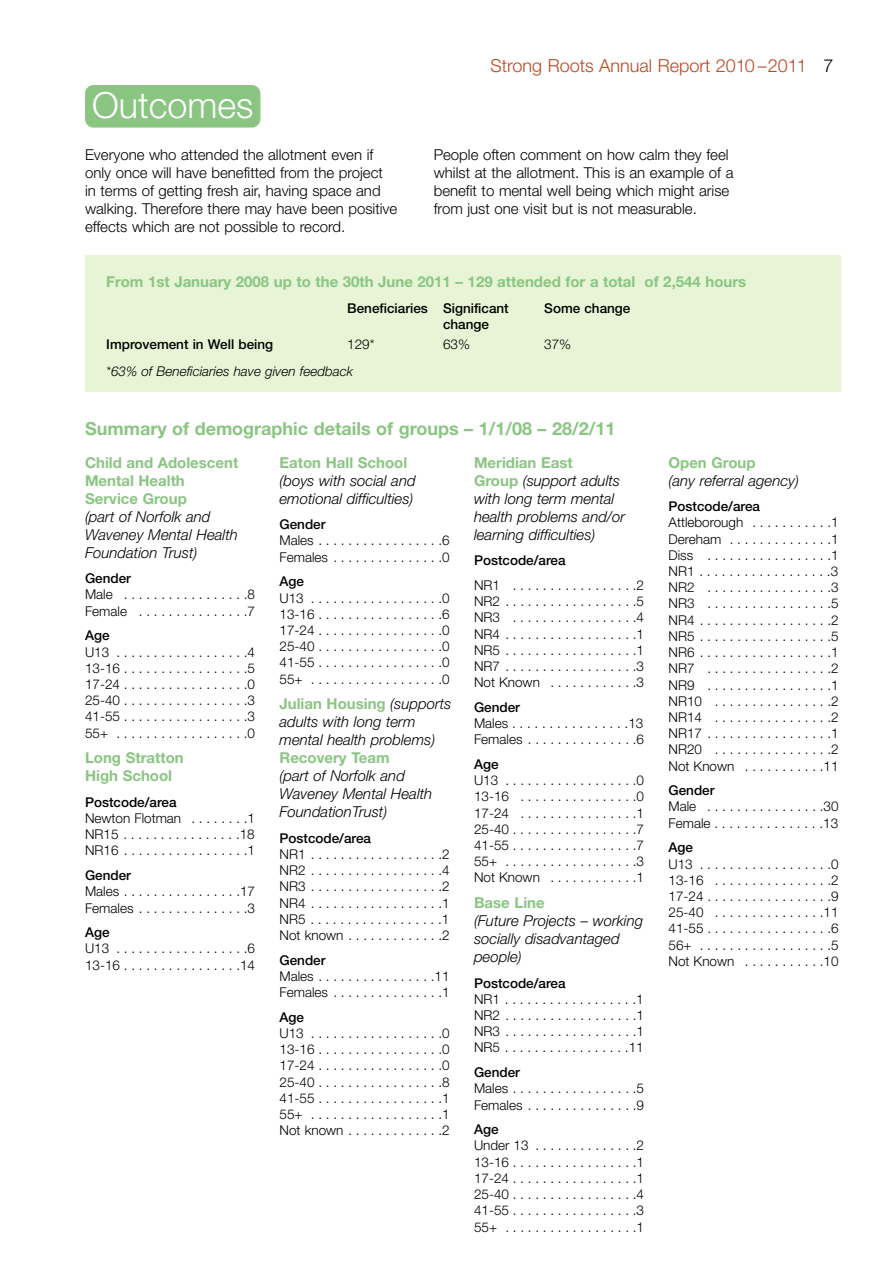
<style>
.page{position:relative;width:893px;height:1263px;background:#fff}
.page>*{position:absolute;margin:0;border:0;box-sizing:border-box;transform-origin:0 0}
.t1{font:300 36px "Helvetica Neue";color:#fff}
.t2{font:700 18px "Helvetica Neue";color:#8ac582}
.t3{font:300 18px "Helvetica Neue";color:#bc4722}
.t4{font:italic 300 15px/18px "Helvetica Neue";color:#000}
.t5{font:300 15px/18px "Helvetica Neue";color:#000}
.t6{font:700 15px/18px "Helvetica Neue";color:#8ac582}
.t7{font:300 13.5px/16.2px "Helvetica Neue";color:#000;text-align:justify}
.t8{font:500 13.5px "Helvetica Neue";color:#000}
.t9{font:italic 300 13.5px "Helvetica Neue";color:#000}
.s1{color:#000}
.s2{font-weight:700;font-style:normal;color:#8ac582}
</style>
<div class="page">
<div style="left:85px;top:256px;width:756px;height:136px;background:#e7f5d6"></div>
<div style="left:85px;top:85px;width:175px;height:43px;background:#8ac582;border-radius:9px"></div>
<h2 class="t3" style="left:490px;top:60px;width:344px">Strong Roots Annual Report 2010 –2011 <span class="s1">7</span></h2>
<h1 class="t1" style="left:92px;top:92px;width:163px">Outcomes</h1>
<p class="t5" style="left:85px;top:147px;width:314px">Everyone who attended the allotment even if only once will have benefitted from the project in terms of getting fresh air, having space and walking. Therefore there may have been positive effects which are not possible to record.</p>
<p class="t5" style="left:434px;top:147px;width:301px">People often comment on how calm they feel whilst at the allotment. This is an example of a benefit to mental well being which might arise from just one visit but is not measurable.</p>
<p class="t6" style="left:106px;top:274px;width:641px">From 1st January 2008 up to the 30th June 2011 – 129 attended for a total of 2,544 hours</p>
<p class="t8" style="left:347px;top:303px;width:163px">Beneficiaries Significant</p>
<p class="t8" style="left:544px;top:303px;width:88px">Some change</p>
<p class="t8" style="left:443px;top:319px;width:48px">change</p>
<p class="t8" style="left:106px;top:340px;width:168px">Improvement in Well being</p>
<p class="t7" style="left:347px;top:338px;width:29px">129*</p>
<p class="t7" style="left:443px;top:338px;width:29px">63%</p>
<p class="t7" style="left:544px;top:338px;width:29px">37%</p>
<p class="t9" style="left:106px;top:367px;width:248px">*63% of Beneficiaries have given feedback</p>
<h2 class="t2" style="left:85px;top:422px;width:532px">Summary of demographic details of groups – 1/1/08 – 28/2/11</h2>
<p class="t6" style="left:85px;top:455px;width:155px">Child and Adolescent<br>Mental Health<br>Service Group</p>
<p class="t4" style="left:85px;top:509px;width:154px">(part of Norfolk and<br>Waveney Mental Health<br>Foundation Trust)</p>
<p class="t8" style="left:85px;top:574px;width:48px">Gender</p>
<p class="t7" style="left:85px;top:588px;width:172px">Male . . . . . . . . . . . . . . . . .8<br>Female . . . . . . . . . . . . . . .7</p>
<p class="t8" style="left:85px;top:631px;width:26px">Age</p>
<p class="t7" style="left:85px;top:645px;width:172px">U13 . . . . . . . . . . . . . . . . . .4<br>13-16 . . . . . . . . . . . . . . . . .5<br>17-24 . . . . . . . . . . . . . . . . .0<br>25-40 . . . . . . . . . . . . . . . . .3<br>41-55 . . . . . . . . . . . . . . . . .3<br>55+ . . . . . . . . . . . . . . . . . .0</p>
<p class="t6" style="left:85px;top:750px;width:100px">Long Stratton<br>High School</p>
<p class="t8" style="left:85px;top:797px;width:93px">Postcode/area</p>
<p class="t7" style="left:85px;top:811px;width:172px">Newton Flotman . . . . . . . .1<br>NR15 . . . . . . . . . . . . . . . .18<br>NR16 . . . . . . . . . . . . . . . . .1</p>
<p class="t8" style="left:85px;top:870px;width:48px">Gender</p>
<p class="t7" style="left:85px;top:885px;width:172px">Males . . . . . . . . . . . . . . . .17<br>Females . . . . . . . . . . . . . . .3</p>
<p class="t8" style="left:85px;top:927px;width:26px">Age</p>
<p class="t7" style="left:85px;top:942px;width:172px">U13 . . . . . . . . . . . . . . . . . .6<br>13-16 . . . . . . . . . . . . . . . .14</p>
<p class="t6" style="left:280px;top:455px;width:129px">Eaton Hall School</p>
<p class="t4" style="left:280px;top:473px;width:138px">(boys with social and emotional difficulties)</p>
<p class="t8" style="left:280px;top:520px;width:48px">Gender</p>
<p class="t7" style="left:280px;top:534px;width:172px">Males . . . . . . . . . . . . . . . . .6<br>Females . . . . . . . . . . . . . . .0</p>
<p class="t8" style="left:280px;top:577px;width:26px">Age</p>
<p class="t7" style="left:280px;top:591px;width:172px">U13 . . . . . . . . . . . . . . . . . .0<br>13-16 . . . . . . . . . . . . . . . . .6<br>17-24 . . . . . . . . . . . . . . . . .0<br>25-40 . . . . . . . . . . . . . . . . .0<br>41-55 . . . . . . . . . . . . . . . . .0<br>55+ . . . . . . . . . . . . . . . . . .0</p>
<p class="t4" style="left:280px;top:696px;width:173px"><span class="s2">Julian Housing</span> (supports adults with long term mental health problems)</p>
<p class="t6" style="left:280px;top:750px;width:112px">Recovery Team</p>
<p class="t4" style="left:280px;top:768px;width:154px">(part of Norfolk and<br>Waveney Mental Health<br>FoundationTrust)</p>
<p class="t8" style="left:280px;top:833px;width:93px">Postcode/area</p>
<p class="t7" style="left:280px;top:847px;width:172px">NR1 . . . . . . . . . . . . . . . . . .2<br>NR2 . . . . . . . . . . . . . . . . . .4<br>NR3 . . . . . . . . . . . . . . . . . .2<br>NR4 . . . . . . . . . . . . . . . . . .1<br>NR5 . . . . . . . . . . . . . . . . . .1<br>Not known . . . . . . . . . . . . .2</p>
<p class="t8" style="left:280px;top:955px;width:47px">Gender</p>
<p class="t7" style="left:280px;top:969px;width:172px">Males . . . . . . . . . . . . . . . .11<br>Females . . . . . . . . . . . . . . .1</p>
<p class="t8" style="left:280px;top:1012px;width:26px">Age</p>
<p class="t7" style="left:280px;top:1026px;width:172px">U13 . . . . . . . . . . . . . . . . . .0<br>13-16 . . . . . . . . . . . . . . . . .0<br>17-24 . . . . . . . . . . . . . . . . .0<br>25-40 . . . . . . . . . . . . . . . . .8<br>41-55 . . . . . . . . . . . . . . . . .1<br>55+ . . . . . . . . . . . . . . . . . .1<br>Not known . . . . . . . . . . . . .2</p>
<p class="t4" style="left:474px;top:455px;width:153px"><span class="s2">Meridian East<br>Group</span> (support adults with long term mental health problems and/or learning difficulties)</p>
<p class="t8" style="left:474px;top:556px;width:93px">Postcode/area</p>
<p class="t7" style="left:474px;top:578px;width:172px">NR1 . . . . . . . . . . . . . . . . .2<br>NR2 . . . . . . . . . . . . . . . . . .5<br>NR3 . . . . . . . . . . . . . . . . .4<br>NR4 . . . . . . . . . . . . . . . . . .1<br>NR5 . . . . . . . . . . . . . . . . . .1<br>NR7 . . . . . . . . . . . . . . . . . .3<br>Not Known . . . . . . . . . . . .3</p>
<p class="t8" style="left:474px;top:702px;width:48px">Gender</p>
<p class="t7" style="left:474px;top:716px;width:172px">Males . . . . . . . . . . . . . . . .13<br>Females . . . . . . . . . . . . . . .6</p>
<p class="t8" style="left:474px;top:759px;width:26px">Age</p>
<p class="t7" style="left:474px;top:773px;width:172px">U13 . . . . . . . . . . . . . . . . . .0<br>13-16 . . . . . . . . . . . . . . . .0<br>17-24 . . . . . . . . . . . . . . . .1<br>25-40 . . . . . . . . . . . . . . . . .7<br>41-55 . . . . . . . . . . . . . . . . .7<br>55+ . . . . . . . . . . . . . . . . . .3<br>Not Known . . . . . . . . . . . .1</p>
<p class="t6" style="left:474px;top:895px;width:72px">Base Line</p>
<p class="t4" style="left:474px;top:913px;width:171px">(Future Projects – working socially disadvantaged people)</p>
<p class="t8" style="left:474px;top:978px;width:93px">Postcode/area</p>
<p class="t7" style="left:474px;top:992px;width:172px">NR1 . . . . . . . . . . . . . . . . . .1<br>NR2 . . . . . . . . . . . . . . . . . .1<br>NR3 . . . . . . . . . . . . . . . . . .1<br>NR5 . . . . . . . . . . . . . . . . .11</p>
<p class="t8" style="left:474px;top:1067px;width:48px">Gender</p>
<p class="t7" style="left:474px;top:1082px;width:172px">Males . . . . . . . . . . . . . . . . .5<br>Females . . . . . . . . . . . . . . .9</p>
<p class="t8" style="left:474px;top:1125px;width:26px">Age</p>
<p class="t7" style="left:474px;top:1139px;width:172px">Under 13 . . . . . . . . . . . . . .2<br>13-16 . . . . . . . . . . . . . . . . .1<br>17-24 . . . . . . . . . . . . . . . . .1<br>25-40 . . . . . . . . . . . . . . . . .4<br>41-55 . . . . . . . . . . . . . . . . .3<br>55+ . . . . . . . . . . . . . . . . . .1</p>
<p class="t6" style="left:668px;top:455px;width:89px">Open Group</p>
<p class="t4" style="left:668px;top:473px;width:132px">(any referral agency)</p>
<p class="t8" style="left:668px;top:502px;width:93px">Postcode/area</p>
<p class="t7" style="left:668px;top:516px;width:172px">Attleborough . . . . . . . . . . .1<br>Dereham . . . . . . . . . . . . . .1<br>Diss . . . . . . . . . . . . . . . . .1<br>NR1 . . . . . . . . . . . . . . . . . .3<br>NR2 . . . . . . . . . . . . . . . . .3<br>NR3 . . . . . . . . . . . . . . . . .5<br>NR4 . . . . . . . . . . . . . . . . . .2<br>NR5 . . . . . . . . . . . . . . . . . .5<br>NR6 . . . . . . . . . . . . . . . . . .1<br>NR7 . . . . . . . . . . . . . . . . .2<br>NR9 . . . . . . . . . . . . . . . . .1<br>NR10 . . . . . . . . . . . . . . . .2<br>NR14 . . . . . . . . . . . . . . . .2<br>NR17 . . . . . . . . . . . . . . . . .1<br>NR20 . . . . . . . . . . . . . . . .2<br>Not Known . . . . . . . . . . .11</p>
<p class="t8" style="left:668px;top:785px;width:48px">Gender</p>
<p class="t7" style="left:668px;top:800px;width:172px">Male . . . . . . . . . . . . . . . .30<br>Female . . . . . . . . . . . . . . .13</p>
<p class="t8" style="left:668px;top:843px;width:26px">Age</p>
<p class="t7" style="left:668px;top:857px;width:172px">U13 . . . . . . . . . . . . . . . . . .0<br>13-16 . . . . . . . . . . . . . . . .2<br>17-24 . . . . . . . . . . . . . . . . .9<br>25-40 . . . . . . . . . . . . . . .11<br>41-55 . . . . . . . . . . . . . . . . .6<br>56+ . . . . . . . . . . . . . . . . . .5<br>Not Known . . . . . . . . . . .10</p>
</div>
